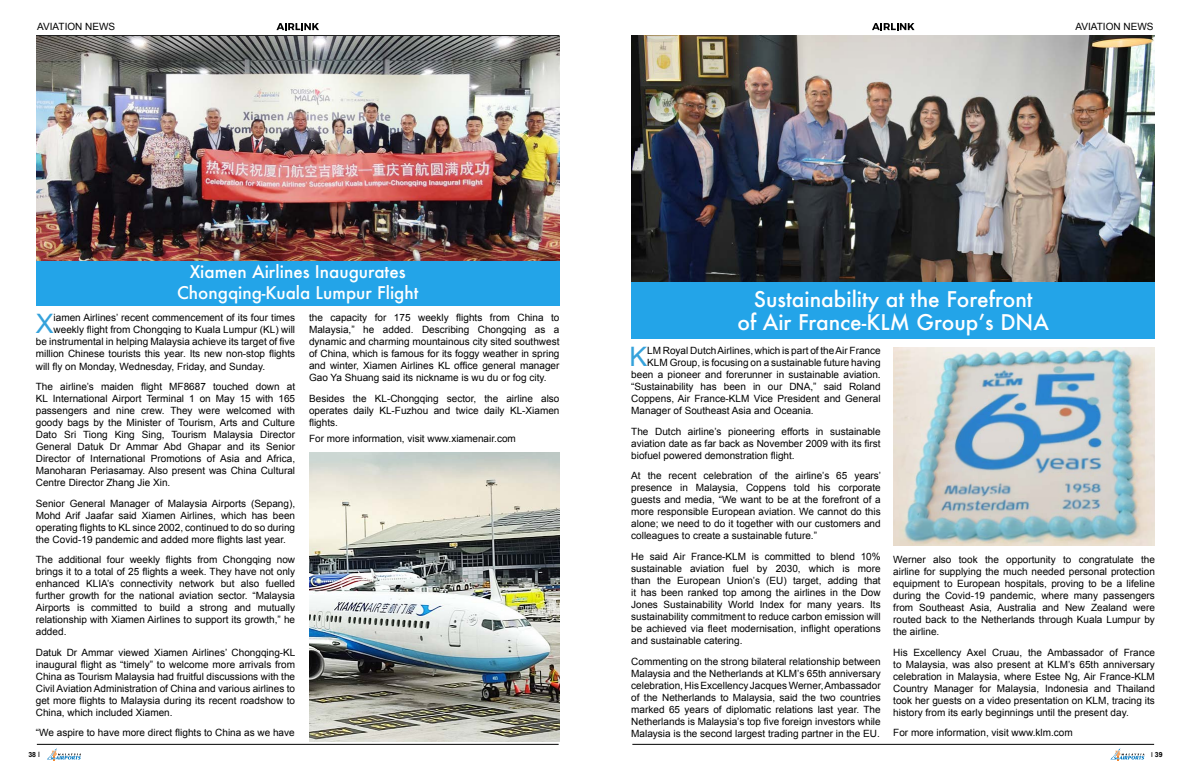
<style>
.page{position:relative;width:1191px;height:780px;background:#fff}
.page>*{position:absolute;margin:0;border:0;box-sizing:border-box;transform-origin:0 0}
.t1{font:26.8px "Arial";color:#35a2db}
.t2{font:500 21px/23px "Futura";color:#fff;text-align:center}
.t3{font:500 17px/20.4px "Futura";color:#fff;text-align:center}
.t4{font:10px/12px "Arial";color:#000;text-align:justify}
.t5{font:700 7px "Arial";color:#000}
.s1{font-family:"Futura BT";font-weight:500}
.s2{font-family:"Futura BT";font-weight:500;font-size:6.5px}
</style>
<div class="page">
<svg style="left:47px;top:748px;width:34px;height:12px"></svg>
<svg style="left:1110px;top:748px;width:34px;height:12px"></svg>
<hr style="left:632px;top:744px;width:522px;height:1px;background:#000">
<hr style="left:37px;top:744px;width:521px;height:1px;background:#000">
<svg style="left:872px;top:23px;width:42px;height:7px"></svg>
<svg style="left:276px;top:23px;width:43px;height:7px"></svg>
<hr style="left:36px;top:35px;width:523px;height:1px;background:#000">
<img style="left:36px;top:37px;width:523px;height:224px">
<div style="left:36px;top:261px;width:523px;height:45px;background:#23a4e8"></div>
<img style="left:309px;top:452px;width:250px;height:289px">
<img style="left:631px;top:35px;width:524px;height:247px">
<div style="left:631px;top:282px;width:524px;height:57px;background:#23a4e8"></div>
<img style="left:893px;top:347px;width:261px;height:199px">
<p class="t4" style="left:37px;top:21px;width:79px">AVIATION NEWS</p>
<p class="t4" style="left:1075px;top:20px;width:79px">AVIATION NEWS</p>
<h3 class="t3" style="left:177px;top:261px;width:243px">Xiamen Airlines Inaugurates<br>Chongqing-Kuala Lumpur Flight</h3>
<h1 class="t1" style="left:36px;top:306px;width:19px">X</h1>
<p class="t4" style="left:54px;top:312px;width:243px">iamen Airlines’ recent commencement of its four times</p>
<p class="t4" style="left:54px;top:324px;width:243px">weekly flight from Chongqing to Kuala Lumpur (KL) will</p>
<p class="t4" style="left:36px;top:336px;width:261px">be instrumental in helping Malaysia achieve its target of five</p>
<p class="t4" style="left:36px;top:348px;width:261px">million Chinese tourists this year. Its new non-stop flights</p>
<p class="t4" style="left:36px;top:360px;width:231px">will fly on Monday, Wednesday, Friday, and Sunday.</p>
<p class="t4" style="left:36px;top:380px;width:261px">The airline’s maiden flight MF8687 touched down at KL International Airport Terminal 1 on May 15 with 165 passengers and nine crew. They were welcomed with goody bags by the Minister of Tourism, Arts and Culture Dato Sri Tiong King Sing, Tourism Malaysia Director General Datuk Dr Ammar Abd Ghapar and its Senior Director of International Promotions of Asia and Africa, Manoharan Periasamay. Also present was China Cultural Centre Director Zhang Jie Xin.</p>
<p class="t4" style="left:36px;top:497px;width:261px">Senior General Manager of Malaysia Airports (Sepang), Mohd Arif Jaafar said Xiamen Airlines, which has been operating flights to KL since 2002, continued to do so during the Covid-19 pandemic and added more flights last year.</p>
<p class="t4" style="left:36px;top:553px;width:261px">The additional four weekly flights from Chongqing now brings it to a total of 25 flights a week. They have not only enhanced KLIA’s connectivity network but also fuelled further growth for the national aviation sector. “Malaysia Airports is committed to build a strong and mutually relationship with Xiamen Airlines to support its growth,” he added.</p>
<p class="t4" style="left:36px;top:646px;width:261px">Datuk Dr Ammar viewed Xiamen Airlines’ Chongqing-KL inaugural flight as “timely” to welcome more arrivals from China as Tourism Malaysia had fruitful discussions with the Civil Aviation Administration of China and various airlines to get more flights to Malaysia during its recent roadshow to China, which included Xiamen.</p>
<p class="t4" style="left:36px;top:726px;width:260px">“We aspire to have more direct flights to China as we have</p>
<p class="t4" style="left:309px;top:312px;width:252px">the capacity for 175 weekly flights from China to Malaysia,” he added. Describing Chongqing as a dynamic and charming mountainous city sited southwest of China, which is famous for its foggy weather in spring and winter, Xiamen Airlines KL office general manager Gao Ya Shuang said its nickname is wu du or fog city.</p>
<p class="t4" style="left:309px;top:392px;width:252px">Besides the KL-Chongqing sector, the airline also operates daily KL-Fuzhou and twice daily KL-Xiamen flights.</p>
<p class="t4" style="left:309px;top:432px;width:208px">For more information, visit www.xiamenair.com</p>
<h2 class="t2" style="left:737px;top:287px;width:313px">Sustainability at the Forefront<br>of Air France-KLM Group’s DNA</h2>
<h1 class="t1" style="left:629px;top:339px;width:19px">K</h1>
<p class="t4" style="left:647px;top:345px;width:235px">LM Royal Dutch Airlines, which is part of the Air France</p>
<p class="t4" style="left:647px;top:357px;width:235px">KLM Group, is focusing on a sustainable future having</p>
<p class="t4" style="left:631px;top:369px;width:251px">been a pioneer and forerunner in sustainable aviation.</p>
<p class="t4" style="left:631px;top:381px;width:251px">“Sustainability has been in our DNA,” said Roland</p>
<p class="t4" style="left:631px;top:393px;width:251px">Coppens, Air France-KLM Vice President and General</p>
<p class="t4" style="left:631px;top:405px;width:184px">Manager of Southeast Asia and Oceania.</p>
<p class="t4" style="left:631px;top:425px;width:251px">The Dutch airline’s pioneering efforts in sustainable aviation date as far back as November 2009 with its first biofuel powered demonstration flight.</p>
<p class="t4" style="left:631px;top:470px;width:251px">At the recent celebration of the airline’s 65 years’ presence in Malaysia, Coppens told his corporate guests and media, “We want to be at the forefront of a more responsible European aviation. We cannot do this alone; we need to do it together with our customers and colleagues to create a sustainable future.”</p>
<p class="t4" style="left:631px;top:550px;width:251px">He said Air France-KLM is committed to blend 10% sustainable aviation fuel by 2030, which is more than the European Union’s (EU) target, adding that it has been ranked top among the airlines in the Dow Jones Sustainability World Index for many years. Its sustainability commitment to reduce carbon emission will be achieved via fleet modernisation, inflight operations and sustainable catering.</p>
<p class="t4" style="left:631px;top:655px;width:251px">Commenting on the strong bilateral relationship between Malaysia and the Netherlands at KLM’s 65th anniversary celebration, His Excellency Jacques Werner, Ambassador of the Netherlands to Malaysia, said the two countries marked 65 years of diplomatic relations last year. The Netherlands is Malaysia’s top five foreign investors while Malaysia is the second largest trading partner in the EU.</p>
<p class="t4" style="left:893px;top:553px;width:263px">Werner also took the opportunity to congratulate the airline for supplying the much needed personal protection equipment to European hospitals, proving to be a lifeline during the Covid-19 pandemic, where many passengers from Southeast Asia, Australia and New Zealand were routed back to the Netherlands through Kuala Lumpur by the airline.</p>
<p class="t4" style="left:893px;top:646px;width:263px">His Excellency Axel Cruau, the Ambassador of France to Malaysia, was also present at KLM’s 65th anniversary celebration in Malaysia, where Estee Ng, Air France-KLM Country Manager for Malaysia, Indonesia and Thailand took her guests on a video presentation on KLM, tracing its history from its early beginnings until the present day.</p>
<p class="t4" style="left:893px;top:726px;width:181px">For more information, visit www.klm.com</p>
<p class="t5" style="left:28px;top:749px;width:13px">38 <span class="s1">l</span></p>
<p class="t5" style="left:1151px;top:749px;width:13px"><span class="s2">l</span> 39</p>
</div>
